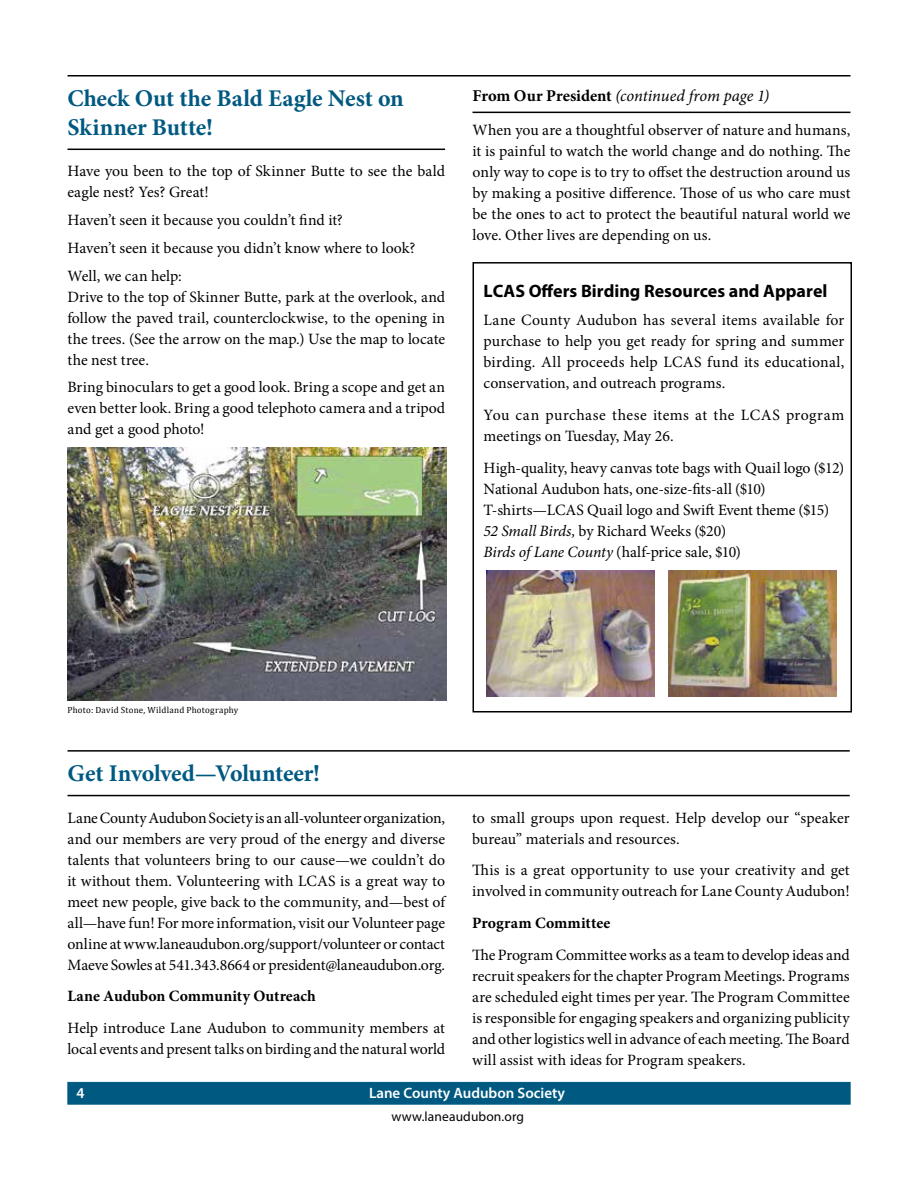
<style>
.page{position:relative;width:918px;height:1188px;background:#fff}
.page>*{position:absolute;margin:0;border:0;box-sizing:border-box;transform-origin:0 0}
.t1{font:700 24px/28.8px "Minion Pro";letter-spacing:-.005em;color:#005981}
.t2{font:700 18px "Myriad Pro";color:#000}
.t3{font:italic 16.5px "Minion Pro";color:#000}
.t4{font:15.75px/21px "Minion Pro";color:#000;text-align:justify}
.t5{font:15.75px/21px "Minion Pro";letter-spacing:.02em;color:#000}
.t6{font:700 15.75px "Minion Pro";letter-spacing:.005em;color:#000}
.t7{font:600 15px "Myriad Pro";color:#fff}
.t8{font:13.5px "Myriad Pro";letter-spacing:.01em;color:#000}
.t9{font:9px "Cambria";letter-spacing:.02em;color:#000}
.s1{font-weight:700;font-style:normal}
.s2{font-style:italic}
</style>
<div class="page">
<hr style="left:68px;top:75px;width:782px;height:1px;background:#000">
<div style="left:68px;top:1082px;width:782px;height:23px;background:#005981;border:1px solid #005981"></div>
<hr style="left:473px;top:112px;width:377px;height:1px;background:#000">
<hr style="left:68px;top:750px;width:782px;height:2px;background:#000">
<hr style="left:68px;top:795px;width:782px;height:1px;background:#000">
<img style="left:668px;top:571px;width:168px;height:126px">
<img style="left:487px;top:571px;width:168px;height:126px">
<div style="left:473px;top:262px;width:379px;height:450px;border:2px solid #000"></div>
<hr style="left:68px;top:149px;width:377px;height:1px;background:#000">
<img style="left:68px;top:448px;width:378px;height:252px">
<h1 class="t1" style="left:68px;top:84px;width:338px">Check Out the Bald Eagle Nest on<br>Skinner Butte!</h1>
<p class="t4" style="left:68px;top:161px;width:379px">Have you been to the top of Skinner Butte to see the bald eagle nest? Yes? Great!</p>
<p class="t4" style="left:68px;top:206px;width:349px;line-height:27.8px;text-align:left">Haven’t seen it because you couldn’t find it?<br>Haven’t seen it because you didn’t know where to look?<br>Well, we can help:</p>
<p class="t4" style="left:68px;top:286px;width:379px">Drive to the top of Skinner Butte, park at the overlook, and follow the paved trail, counterclockwise, to the opening in the trees. (See the arrow on the map.) Use the map to locate the nest tree.</p>
<p class="t4" style="left:68px;top:377px;width:379px">Bring binoculars to get a good look. Bring a scope and get an even better look. Bring a good telephoto camera and a tripod and get a good photo!</p>
<p class="t3" style="left:473px;top:84px;width:298px"><span class="s1">From Our President</span> (continued from page 1)</p>
<p class="t4" style="left:473px;top:120px;width:380px">When you are a thoughtful observer of nature and humans, it is painful to watch the world change and do nothing. The only way to cope is to try to offset the destruction around us by making a positive difference. Those of us who care must be the ones to act to protect the beautiful natural world we love. Other lives are depending on us.</p>
<p class="t2" style="left:484px;top:279px;width:345px">LCAS Offers Birding Resources and Apparel</p>
<p class="t4" style="left:484px;top:310px;width:362px">Lane County Audubon has several items available for purchase to help you get ready for spring and summer birding. All proceeds help LCAS fund its educational, conservation, and outreach programs.</p>
<p class="t5" style="left:484px;top:404px;width:362px">You can purchase these items at the LCAS program meetings on Tuesday, May 26.</p>
<p class="t4" style="left:484px;top:457px;width:362px;text-align:left">High-quality, heavy canvas tote bags with Quail logo ($12)<br>National Audubon hats, one-size-fits-all ($10)<br>T-shirts—LCAS Quail logo and Swift Event theme ($15)<br><span class="s2">52 Small Birds,</span> by Richard Weeks ($20)<br><span class="s2">Birds of Lane County</span> (half-price sale, $10)</p>
<p class="t9" style="left:68px;top:704px;width:173px">Photo: David Stone, Wildland Photography</p>
<h1 class="t1" style="left:68px;top:759px;width:254px">Get Involved—Volunteer!</h1>
<p class="t4" style="left:68px;top:807px;width:379px">Lane County Audubon Society is an all-volunteer organization, and our members are very proud of the energy and diverse talents that volunteers bring to our cause—we couldn’t do it without them. Volunteering with LCAS is a great way to meet new people, give back to the community, and—best of all—have fun! For more information, visit our Volunteer page online at www.laneaudubon.org/support/volunteer or contact Maeve Sowles at 541.343.8664 or president@laneaudubon.org.</p>
<p class="t6" style="left:68px;top:985px;width:250px">Lane Audubon Community Outreach</p>
<p class="t4" style="left:68px;top:1018px;width:379px">Help introduce Lane Audubon to community members at local events and present talks on birding and the natural world</p>
<p class="t4" style="left:472px;top:807px;width:379px">to small groups upon request. Help develop our “speaker bureau” materials and resources.</p>
<p class="t4" style="left:472px;top:860px;width:379px">This is a great opportunity to use your creativity and get involved in community outreach for Lane County Audubon!</p>
<p class="t6" style="left:472px;top:912px;width:140px">Program Committee</p>
<p class="t4" style="left:472px;top:944px;width:379px">The Program Committee works as a team to develop ideas and recruit speakers for the chapter Program Meetings. Programs are scheduled eight times per year. The Program Committee is responsible for engaging speakers and organizing publicity and other logistics well in advance of each meeting. The Board will assist with ideas for Program speakers.</p>
<p class="t7" style="left:76px;top:1083px;width:10px">4</p>
<p class="t7" style="left:369px;top:1083px;width:198px">Lane County Audubon Society</p>
<p class="t8" style="left:392px;top:1108px;width:134px">www.laneaudubon.org</p>
</div>
